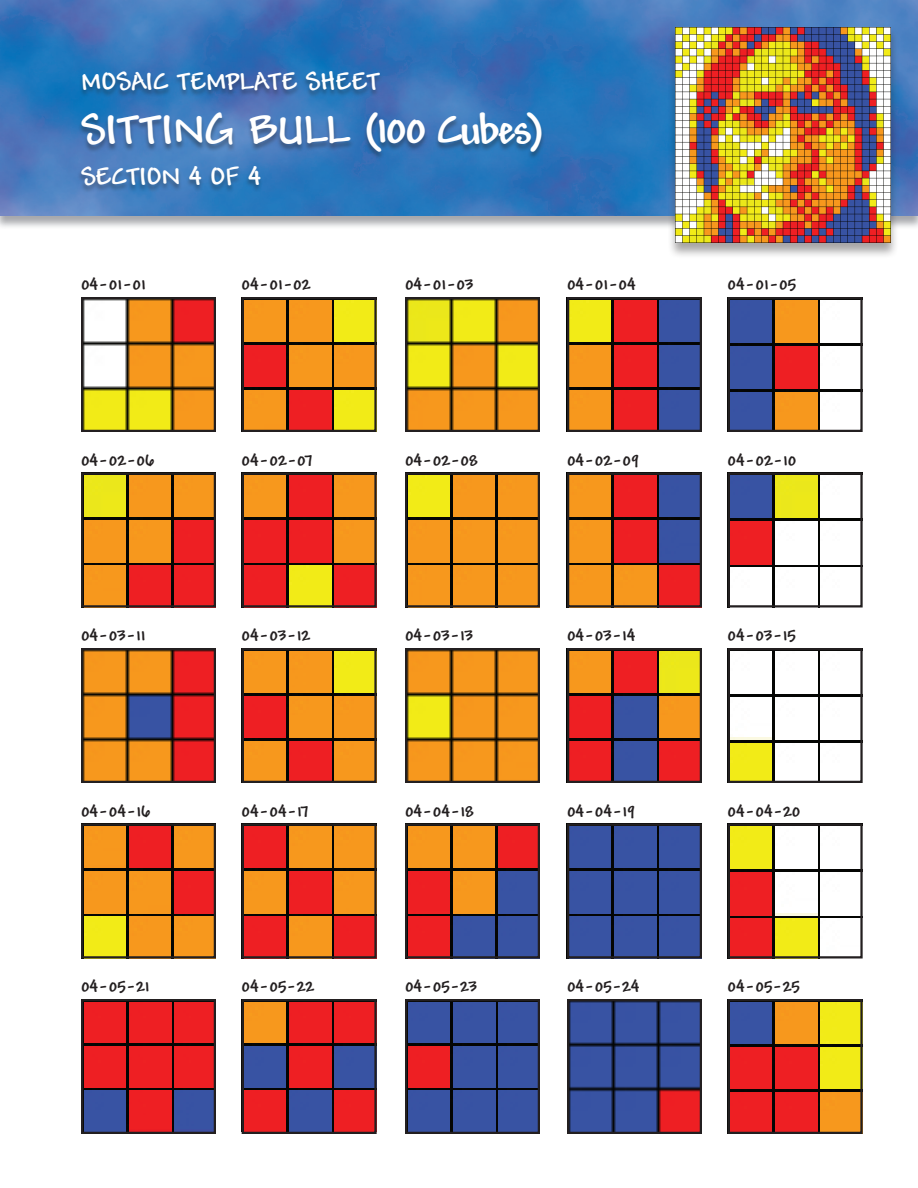
<style>
.page{position:relative;width:918px;height:1188px;background:#fff}
.page>*{position:absolute;margin:0;border:0;box-sizing:border-box;transform-origin:0 0}
.t1{font:700 45px "Andy";letter-spacing:-.01em;color:#fff}
.t2{font:700 27px "Andy";color:#fff}
.t3{font:700 18px "Andy";color:#231f20}
</style>
<div class="page">
<img style="left:0;top:0;width:918px;height:1134px">
<div style="left:667px;top:26px;width:238px;height:239px;background:#231f20;opacity:.4"></div>
<img style="left:675px;top:27px;width:216px;height:216px">
<div style="left:77px;top:71px;width:592px;height:106px;background:#231f20;opacity:.4"></div>
<div style="left:77px;top:167px;width:562px;height:45px;background:#231f20;opacity:.4"></div>
<img style="left:84px;top:300px;width:129px;height:129px">
<div style="left:81px;top:297px;width:135px;height:135px;border:2px solid #231f20"></div>
<img style="left:245px;top:300px;width:129px;height:129px">
<div style="left:242px;top:297px;width:135px;height:135px;border:2px solid #231f20"></div>
<img style="left:408px;top:300px;width:129px;height:129px">
<div style="left:405px;top:297px;width:135px;height:135px;border:2px solid #231f20"></div>
<img style="left:570px;top:300px;width:129px;height:129px">
<div style="left:567px;top:297px;width:135px;height:135px;border:2px solid #231f20"></div>
<img style="left:731px;top:300px;width:129px;height:129px">
<div style="left:728px;top:297px;width:135px;height:135px;border:2px solid #231f20"></div>
<img style="left:84px;top:475px;width:129px;height:130px">
<div style="left:81px;top:472px;width:135px;height:136px;border:2px solid #231f20"></div>
<img style="left:245px;top:475px;width:129px;height:130px">
<div style="left:242px;top:472px;width:135px;height:136px;border:2px solid #231f20"></div>
<img style="left:408px;top:475px;width:129px;height:130px">
<div style="left:405px;top:472px;width:135px;height:136px;border:2px solid #231f20"></div>
<img style="left:570px;top:475px;width:129px;height:130px">
<div style="left:567px;top:472px;width:135px;height:136px;border:2px solid #231f20"></div>
<img style="left:731px;top:475px;width:129px;height:130px">
<div style="left:728px;top:472px;width:135px;height:136px;border:2px solid #231f20"></div>
<img style="left:84px;top:651px;width:129px;height:129px">
<div style="left:81px;top:648px;width:135px;height:135px;border:2px solid #231f20"></div>
<img style="left:245px;top:651px;width:129px;height:129px">
<div style="left:242px;top:648px;width:135px;height:135px;border:2px solid #231f20"></div>
<img style="left:408px;top:651px;width:129px;height:129px">
<div style="left:405px;top:648px;width:135px;height:135px;border:2px solid #231f20"></div>
<img style="left:570px;top:651px;width:129px;height:129px">
<div style="left:567px;top:648px;width:135px;height:135px;border:2px solid #231f20"></div>
<img style="left:731px;top:651px;width:129px;height:129px">
<div style="left:728px;top:648px;width:135px;height:135px;border:2px solid #231f20"></div>
<img style="left:81px;top:823px;width:135px;height:132px">
<div style="left:81px;top:824px;width:135px;height:134px;border:2px solid #231f20"></div>
<img style="left:242px;top:823px;width:135px;height:132px">
<div style="left:242px;top:824px;width:135px;height:134px;border:2px solid #231f20"></div>
<img style="left:405px;top:823px;width:135px;height:132px">
<div style="left:405px;top:824px;width:135px;height:134px;border:2px solid #231f20"></div>
<img style="left:567px;top:823px;width:135px;height:132px">
<div style="left:567px;top:824px;width:135px;height:134px;border:2px solid #231f20"></div>
<img style="left:731px;top:827px;width:129px;height:128px">
<div style="left:728px;top:824px;width:135px;height:134px;border:2px solid #231f20"></div>
<img style="left:84px;top:1002px;width:129px;height:129px">
<div style="left:81px;top:999px;width:135px;height:135px;border:2px solid #231f20"></div>
<img style="left:245px;top:1002px;width:129px;height:129px">
<div style="left:242px;top:999px;width:135px;height:135px;border:2px solid #231f20"></div>
<img style="left:408px;top:1002px;width:129px;height:129px">
<div style="left:405px;top:999px;width:135px;height:135px;border:2px solid #231f20"></div>
<img style="left:570px;top:1002px;width:129px;height:129px">
<div style="left:567px;top:999px;width:135px;height:135px;border:2px solid #231f20"></div>
<img style="left:731px;top:1002px;width:129px;height:129px">
<div style="left:728px;top:999px;width:135px;height:135px;border:2px solid #231f20"></div>
<h2 class="t2" style="left:81px;top:67px;width:301px">MOSAIC TEMPLATE SHEET</h2>
<h1 class="t1" style="left:81px;top:105px;width:465px">SITTING BULL (100 Cubes)</h1>
<h2 class="t2" style="left:81px;top:162px;width:182px">SECTION 4 OF 4</h2>
<p class="t3" style="left:81px;top:275px;width:66px">04-01-01</p>
<p class="t3" style="left:242px;top:275px;width:70px">04-01-02</p>
<p class="t3" style="left:405px;top:275px;width:70px">04-01-03</p>
<p class="t3" style="left:567px;top:275px;width:70px">04-01-04</p>
<p class="t3" style="left:728px;top:275px;width:70px">04-01-05</p>
<p class="t3" style="left:81px;top:450px;width:75px">04-02-06</p>
<p class="t3" style="left:242px;top:450px;width:72px">04-02-07</p>
<p class="t3" style="left:405px;top:450px;width:74px">04-02-08</p>
<p class="t3" style="left:567px;top:450px;width:74px">04-02-09</p>
<p class="t3" style="left:728px;top:450px;width:70px">04-02-10</p>
<p class="t3" style="left:81px;top:626px;width:66px">04-03-11</p>
<p class="t3" style="left:242px;top:626px;width:70px">04-03-12</p>
<p class="t3" style="left:405px;top:626px;width:70px">04-03-13</p>
<p class="t3" style="left:567px;top:626px;width:70px">04-03-14</p>
<p class="t3" style="left:728px;top:626px;width:70px">04-03-15</p>
<p class="t3" style="left:81px;top:801px;width:71px">04-04-16</p>
<p class="t3" style="left:242px;top:801px;width:68px">04-04-17</p>
<p class="t3" style="left:405px;top:801px;width:70px">04-04-18</p>
<p class="t3" style="left:567px;top:801px;width:70px">04-04-19</p>
<p class="t3" style="left:728px;top:801px;width:74px">04-04-20</p>
<p class="t3" style="left:81px;top:977px;width:70px">04-05-21</p>
<p class="t3" style="left:242px;top:977px;width:74px">04-05-22</p>
<p class="t3" style="left:405px;top:977px;width:74px">04-05-23</p>
<p class="t3" style="left:567px;top:977px;width:74px">04-05-24</p>
<p class="t3" style="left:728px;top:977px;width:74px">04-05-25</p>
</div>
